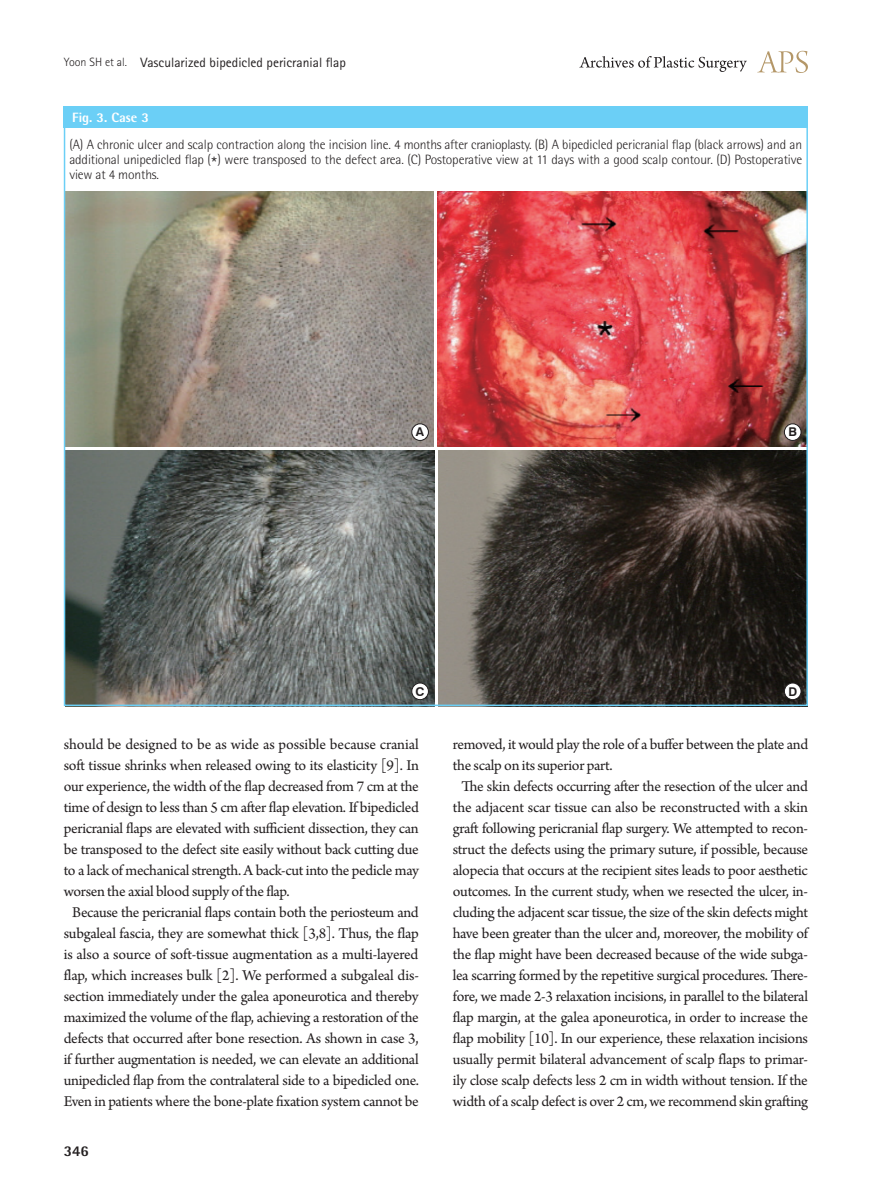
<style>
.page{position:relative;width:893px;height:1191px;background:#fff}
.page>*{position:absolute;margin:0;border:0;box-sizing:border-box;transform-origin:0 0}
.본문_성형{font:15.75px/21px "Arno Pro";letter-spacing:-.02em;color:#231f20;text-align:center}
.t1{font:800 15px "Rotis Semi Sans Std";color:#231f20}
.그림__표-설명{font:300 13.5px/15px "Rotis Semi Sans Std";letter-spacing:-.01em;color:#231f20;text-align:justify}
.t2{font:13.5px "Rotis Sans Serif Std";color:#231f20}
.표_그림_제목_볼드{font:800 13.5px "Rotis Semi Sans Std";color:#fff}
.t3{font:700 12.15px "Swiss 721 BT";color:#231f20}
.s1{font-weight:300;font-size:12px}
.s2{font-family:"Gulim Che";font-weight:400}
</style>
<div class="page">
<svg style="left:757px;top:51px;width:51px;height:22px"></svg>
<svg style="left:579px;top:56px;width:168px;height:16px"></svg>
<img style="left:67px;top:191px;width:367px;height:255px">
<img style="left:438px;top:191px;width:367px;height:255px">
<div style="left:412px;top:424px;width:16px;height:16px;background:#fff;border-radius:50%"></div>
<div style="left:412px;top:423px;width:17px;height:17px;border:1px solid #231f20;border-radius:50%"></div>
<div style="left:784px;top:424px;width:17px;height:16px;background:#fff;border-radius:50%"></div>
<div style="left:784px;top:423px;width:17px;height:17px;border:1px solid #231f20;border-radius:50%"></div>
<img style="left:67px;top:451px;width:367px;height:252px">
<img style="left:439px;top:451px;width:366px;height:252px">
<div style="left:412px;top:683px;width:16px;height:16px;background:#fff;border-radius:50%"></div>
<div style="left:412px;top:683px;width:17px;height:17px;border:1px solid #231f20;border-radius:50%"></div>
<div style="left:784px;top:683px;width:17px;height:16px;background:#fff;border-radius:50%"></div>
<div style="left:784px;top:683px;width:17px;height:17px;border:1px solid #231f20;border-radius:50%"></div>
<div style="left:64px;top:106px;width:744px;height:22px;background:#6bcff6"></div>
<p class="t2" style="left:64px;top:54px;width:284px"><span class="s1">Yoon SH et al.</span> Vascularized bipedicled pericranial flap</p>
<p class="표_그림_제목_볼드" style="left:72px;top:108px;width:78px">Fig. 3. Case 3</p>
<p class="그림__표-설명" style="left:69px;top:137px;width:734px">(A) A chronic ulcer and scalp contraction along the incision line. 4 months after cranioplasty. (B) A bipedicled pericranial flap (black arrows) and an additional unipedicled flap (<span class="s2">*</span>) were transposed to the defect area. (C) Postoperative view at 11 days with a good scalp contour. (D) Postoperative view at 4 months.</p>
<p class="t3" style="left:416px;top:425px;width:10px">A</p>
<p class="t3" style="left:788px;top:425px;width:10px">B</p>
<p class="t3" style="left:416px;top:684px;width:10px">C</p>
<p class="t3" style="left:788px;top:684px;width:10px">D</p>
<p class="본문_성형" style="left:64px;top:735px;width:357px;text-align:justify">should be designed to be as wide as possible because cranial soft tissue shrinks when released owing to its elasticity [9]. In our experience, the width of the flap decreased from 7 cm at the time of design to less than 5 cm after flap elevation. If bipedicled pericranial flaps are elevated with sufficient dissection, they can be transposed to the defect site easily without back cutting due to a lack of mechanical strength. A back-cut into the pedicle may worsen the axial blood supply of the flap.</p>
<p class="본문_성형" style="left:64px;top:903px;width:357px">Because the pericranial flaps contain both the periosteum and subgaleal fascia, they are somewhat thick [3,8]. Thus, the flap is also a source of soft-tissue augmentation as a multi-layered flap, which increases bulk [2]. We performed a subgaleal dis&shy;section immediately under the galea aponeurotica and thereby maximized the volume of the flap, achieving a restoration of the defects that occurred after bone resection. As shown in case 3, if further augmentation is needed, we can elevate an additional unipedicled flap from the contralateral side to a bipedicled one.<br>Even in patients where the bone-plate fixation system cannot be</p>
<p class="t1" style="left:64px;top:1141px;width:27px">346</p>
<p class="본문_성형" style="left:453px;top:735px;width:357px;text-align:left">removed, it would play the role of a buffer between the plate and the scalp on its superior part.</p>
<p class="본문_성형" style="left:453px;top:777px;width:357px">The skin defects occurring after the resection of the ulcer and the adjacent scar tissue can also be reconstructed with a skin graft following pericranial flap surgery. We attempted to recon&shy;struct the defects using the primary suture, if possible, because alopecia that occurs at the recipient sites leads to poor aesthetic outcomes. In the current study, when we resected the ulcer, in&shy;cluding the adjacent scar tissue, the size of the skin defects might have been greater than the ulcer and, moreover, the mobility of the flap might have been decreased because of the wide subga&shy;lea scarring formed by the repetitive surgical procedures. There&shy;fore, we made 2-3 relaxation incisions, in parallel to the bilateral flap margin, at the galea aponeurotica, in order to increase the flap mobility [10]. In our experience, these relaxation incisions usually permit bilateral advancement of scalp flaps to primar&shy;ily close scalp defects less 2 cm in width without tension. If the width of a scalp defect is over 2 cm, we recommend skin grafting</p>
</div>
